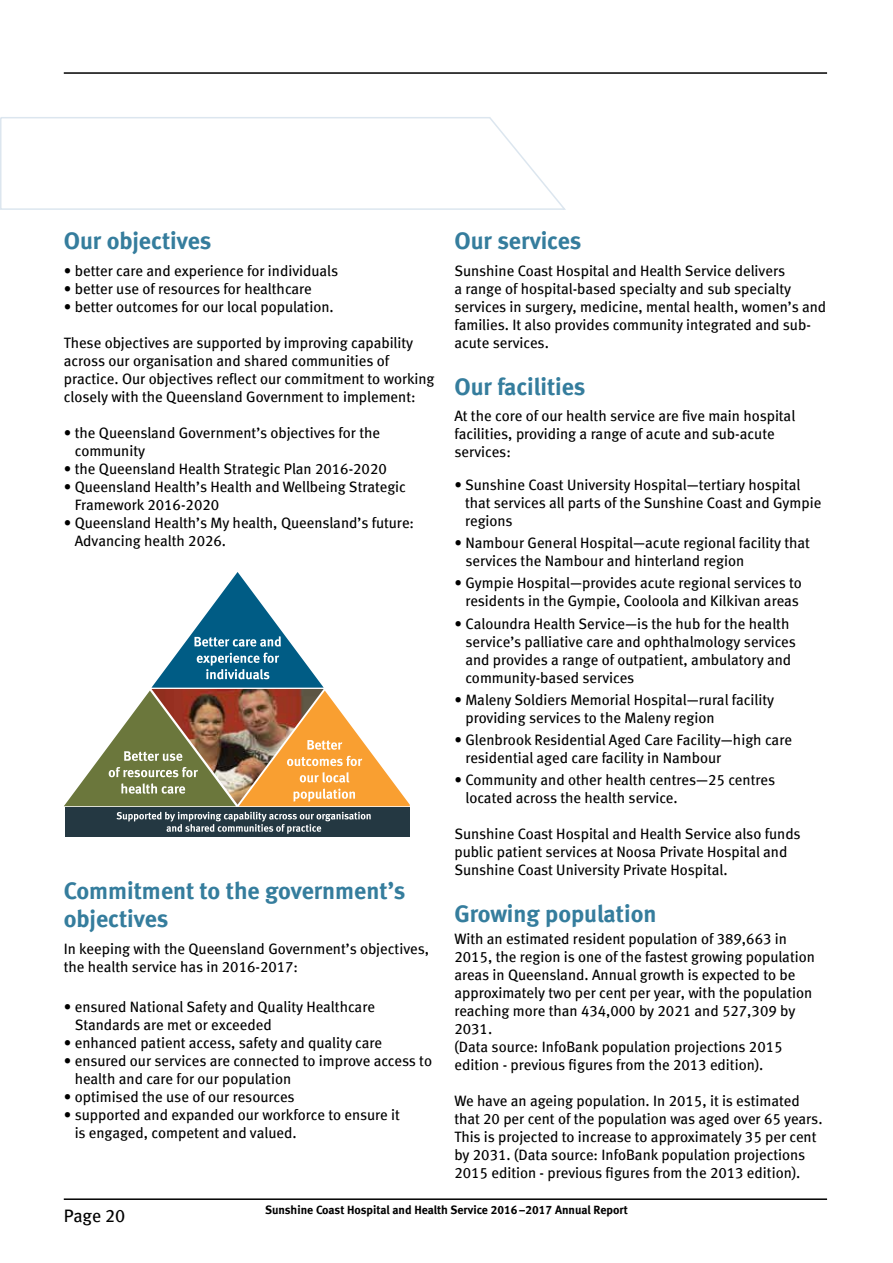
<style>
.page{position:relative;width:893px;height:1263px;background:#fff}
.page>*{position:absolute;margin:0;border:0;box-sizing:border-box;transform-origin:0 0}
.t1{font:24px/28.8px "Meta Bold LF";color:#357d9d}
.t2{font:18px "Meta Book LF";letter-spacing:-.005em;color:#000}
.t3{font:15px/18px "Meta Book LF";color:#000}
.t4{font:12px "Meta Bold LF";color:#000}
</style>
<div class="page">
<hr style="left:64px;top:1198px;width:763px;height:2px;background:#000">
<hr style="left:64px;top:72px;width:763px;height:2px;background:#000">
<svg style="left:0;top:117px;width:566px;height:93px"></svg>
<svg style="left:64px;top:572px;width:346px;height:234px"></svg>
<div style="left:65px;top:807px;width:345px;height:30px;background:#243842"></div>
<svg style="left:117px;top:812px;width:254px;height:22px"></svg>
<h1 class="t1" style="left:64px;top:226px;width:149px">Our objectives</h1>
<p class="t3" style="left:64px;top:261px;width:276px">• better care and experience for individuals</p>
<p class="t3" style="left:64px;top:279px;width:250px">• better use of resources for healthcare</p>
<p class="t3" style="left:64px;top:297px;width:271px">• better outcomes for our local population.</p>
<p class="t3" style="left:64px;top:333px;width:372px">These objectives are supported by improving capability across our organisation and shared communities of practice. Our objectives reflect our commitment to working closely with the Queensland Government to implement:</p>
<p class="t3" style="left:75px;top:423px;width:307px;text-indent:-11px">• the Queensland Government’s objectives for the community</p>
<p class="t3" style="left:64px;top:459px;width:325px">• the Queensland Health Strategic Plan 2016-2020</p>
<p class="t3" style="left:75px;top:477px;width:333px;text-indent:-11px">• Queensland Health’s Health and Wellbeing Strategic<br>Framework 2016-2020</p>
<p class="t3" style="left:75px;top:513px;width:341px;text-indent:-11px">• Queensland Health’s My health, Queensland’s future:<br>Advancing health 2026.</p>
<h1 class="t1" style="left:64px;top:876px;width:343px">Commitment to the government’s objectives</h1>
<p class="t3" style="left:64px;top:939px;width:367px">In keeping with the Queensland Government’s objectives, the health service has in 2016-2017:</p>
<p class="t3" style="left:75px;top:998px;width:302px;text-indent:-11px">• ensured National Safety and Quality Healthcare<br>Standards are met or exceeded</p>
<p class="t3" style="left:64px;top:1034px;width:320px">• enhanced patient access, safety and quality care</p>
<p class="t3" style="left:75px;top:1052px;width:359px;text-indent:-11px">• ensured our services are connected to improve access to health and care for our population</p>
<p class="t3" style="left:64px;top:1088px;width:232px">• optimised the use of our resources</p>
<p class="t3" style="left:75px;top:1106px;width:327px;text-indent:-11px">• supported and expanded our workforce to ensure it is engaged, competent and valued.</p>
<h1 class="t1" style="left:454px;top:226px;width:128px">Our services</h1>
<p class="t3" style="left:454px;top:261px;width:373px">Sunshine Coast Hospital and Health Service delivers<br>a range of hospital-based specialty and sub specialty services in surgery, medicine, mental health, women’s and families. It also provides community integrated and sub&shy;acute services.</p>
<h1 class="t1" style="left:454px;top:372px;width:132px">Our facilities</h1>
<p class="t3" style="left:454px;top:407px;width:342px">At the core of our health service are five main hospital facilities, providing a range of acute and sub-acute services:</p>
<p class="t3" style="left:465px;top:475px;width:358px;text-indent:-11px">• Sunshine Coast University Hospital—tertiary hospital that services all parts of the Sunshine Coast and Gympie regions</p>
<p class="t3" style="left:465px;top:534px;width:346px;text-indent:-11px">• Nambour General Hospital—acute regional facility that services the Nambour and hinterland region</p>
<p class="t3" style="left:454px;top:574px;width:349px;text-align:center">• Gympie Hospital—provides acute regional services to residents in the Gympie, Cooloola and Kilkivan areas</p>
<p class="t3" style="left:465px;top:614px;width:332px;text-indent:-11px">• Caloundra Health Service—is the hub for the health service’s palliative care and ophthalmology services and provides a range of outpatient, ambulatory and community-based services</p>
<p class="t3" style="left:465px;top:690px;width:310px;text-indent:-11px">• Maleny Soldiers Memorial Hospital—rural facility providing services to the Maleny region</p>
<p class="t3" style="left:465px;top:731px;width:328px;text-indent:-11px">• Glenbrook Residential Aged Care Facility—high care residential aged care facility in Nambour</p>
<p class="t3" style="left:465px;top:771px;width:311px;text-indent:-11px">• Community and other health centres—25 centres located across the health service.</p>
<p class="t3" style="left:454px;top:825px;width:348px">Sunshine Coast Hospital and Health Service also funds public patient services at Noosa Private Hospital and<br>Sunshine Coast University Private Hospital.</p>
<h1 class="t1" style="left:454px;top:899px;width:204px">Growing population</h1>
<p class="t3" style="left:454px;top:930px;width:362px">With an estimated resident population of 389,663 in 2015, the region is one of the fastest growing population areas in Queensland. Annual growth is expected to be approximately two per cent per year, with the population reaching more than 434,000 by 2021 and 527,309 by 2031.<br>(Data source: InfoBank population projections 2015 edition - previous figures from the 2013 edition).</p>
<p class="t3" style="left:454px;top:1092px;width:370px">We have an ageing population. In 2015, it is estimated that 20 per cent of the population was aged over 65 years.<br>This is projected to increase to approximately 35 per cent by 2031. (Data source: InfoBank population projections 2015 edition - previous figures from the 2013 edition).</p>
<p class="t2" style="left:64px;top:1205px;width:63px">Page 20</p>
<p class="t4" style="left:265px;top:1203px;width:364px">Sunshine Coast Hospital and Health Service 2016–2017 Annual Report</p>
</div>
